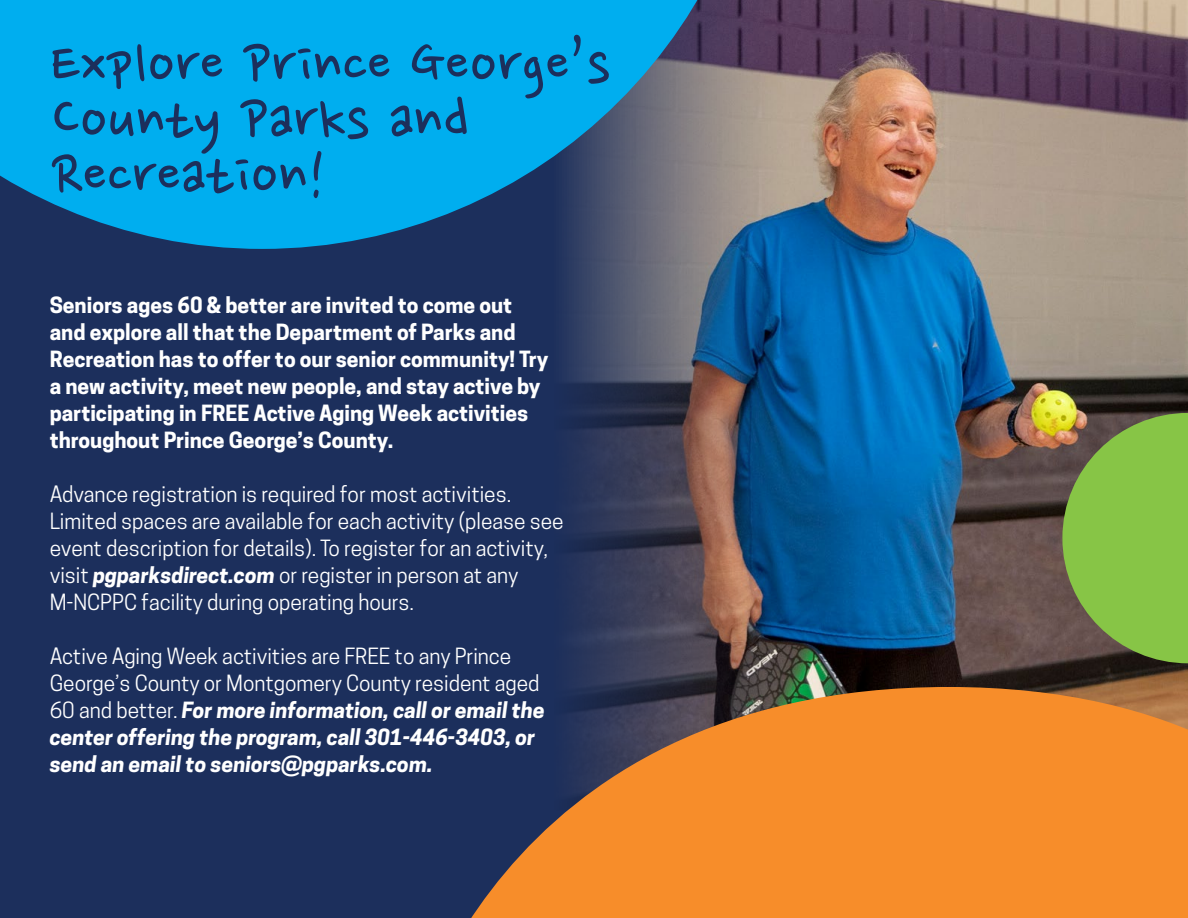
<style>
.page{position:relative;width:1188px;height:918px;background:#1c2f5c}
.page>*{position:absolute;margin:0;border:0;box-sizing:border-box;transform-origin:0 0}
.t1{font:69px/55.5px "Nanum Pen";color:#1c2f5c}
.t2{font:700 21px/27px "Cooper Hewitt";color:#fff}
.t3{font:21px/27px "Cooper Hewitt";color:#fff}
.t4{font:italic 700 21px/27px "Cooper Hewitt";color:#fff}
.s1{font-size:81px}
.s2{font-weight:700;font-style:italic}
.s3{font-weight:400;font-style:normal}
</style>
<div class="page">
<img style="left:567px;top:0;width:621px;height:687px">
<svg style="left:0;top:0;width:766px;height:249px;background:#1895ca"></svg>
<svg style="left:471px;top:687px;width:717px;height:231px;background:#cf7c32"></svg>
<svg style="left:1062px;top:413px;width:126px;height:250px;background:#7ea846"></svg>
<h1 class="t1" style="left:52px;top:40px;width:560px">Explore Prince George’s<br><span class="s1">C</span>ounty Parks and<br>Recreation!</h1>
<p class="t2" style="left:50px;top:291px;width:500px">Seniors ages 60 &amp; better are invited to come out and explore all that the Department of Parks and Recreation has to offer to our senior community! Try a new activity, meet new people, and stay active by participating in FREE Active Aging Week activities throughout Prince George’s County.</p>
<p class="t3" style="left:50px;top:480px;width:516px">Advance registration is required for most activities.<br>Limited spaces are available for each activity (please see event description for details). To register for an activity, visit <span class="s2">pgparksdirect.com</span> or register in person at any M-NCPPC facility during operating hours.</p>
<p class="t4" style="left:50px;top:642px;width:497px"><span class="s3">Active Aging Week activities are FREE to any Prince George’s County or Montgomery County resident aged 60 and better.</span> For more information, call or email the center offering the program, call 301-446-3403, or send an email to seniors@pgparks.com.</p>
</div>
